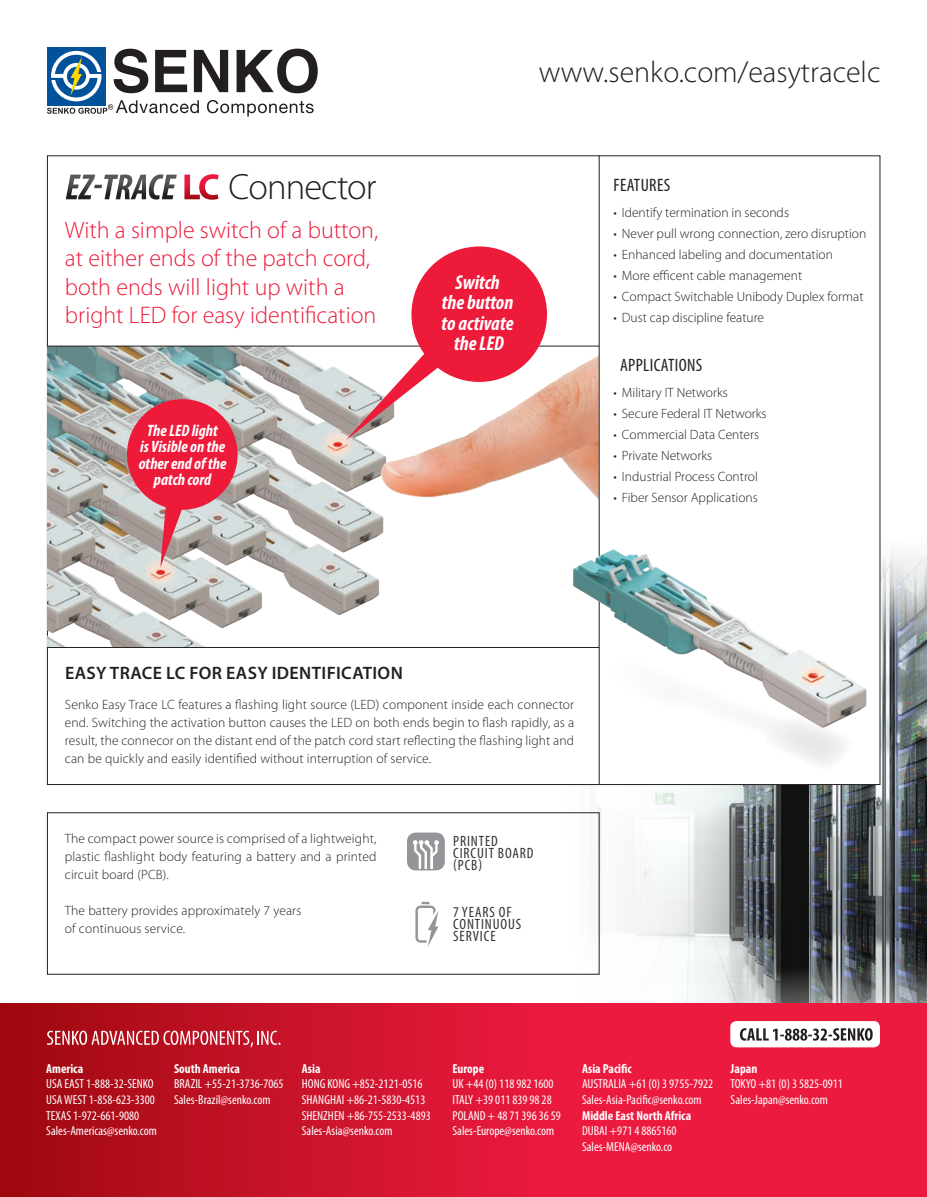
<style>
.page{position:relative;width:927px;height:1197px;background:#fff}
.page>*{position:absolute;margin:0;border:0;box-sizing:border-box;transform-origin:0 0}
.t1{font:300 36.6px "Myriad Pro";letter-spacing:-.025em;color:#231f20}
.t2{font:300 30px "Myriad Pro";color:#231f20}
.t3{font:300 24px/28.5px "Myriad Pro";color:#ed1a3a}
.t4{font:italic 700 condensed 20.25px/20.2px "Myriad Pro";color:#fff;text-align:center}
.t5{font:600 18px "Myriad Pro";letter-spacing:.02em;color:#231f20}
.t6{font:condensed 18px "Myriad Pro";letter-spacing:.02em;color:#231f20}
.t7{font:italic 700 condensed 16.5px/16.5px "Myriad Pro";color:#fff;text-align:center}
.t8{font:condensed 15px/12px "Myriad Pro";letter-spacing:.06em;color:#333}
.t9{font:300 13.5px/18px "Myriad Pro";color:#231f20;text-align:justify}
.t10{font:condensed 13.05px/15.6px "Myriad Pro";color:#fff}
.t11{font:700 condensed 13.05px "Myriad Pro";color:#fff}
.s1{font-weight:700;font-style:italic;font-stretch:condensed;color:#fff}
.s2{font-weight:700;color:#fff}
</style>
<div class="page">
<img style="left:481px;top:502px;width:446px;height:502px">
<div style="left:47px;top:156px;width:833px;height:629px;background:#fff"></div>
<svg style="left:0;top:1004px;width:927px;height:193px;background:#d51531"></svg>
<div style="left:730px;top:1021px;width:150px;height:26px;background:#fff;border-radius:6px"></div>
<svg style="left:740px;top:1028px;width:133px;height:13px"></svg>
<div style="left:47px;top:47px;width:58px;height:58px;background:#01529a"></div>
<svg style="left:47px;top:49px;width:271px;height:68px"></svg>
<svg style="left:47px;top:1031px;width:234px;height:16px;background:#cb5661"></svg>
<hr style="left:47px;top:647px;width:552px;height:1px;background:#231f20">
<img style="left:48px;top:347px;width:336px;height:300px">
<img style="left:380px;top:357px;width:216px;height:141px">
<svg style="left:160px;top:504px;width:49px;height:64px;background:#c8a5a7"></svg>
<div style="left:127px;top:399px;width:111px;height:111px;background:#ed1a3a;border-radius:50%"></div>
<hr style="left:47px;top:346px;width:552px;height:1px;background:#231f20">
<svg style="left:346px;top:332px;width:178px;height:109px"></svg>
<div style="left:411px;top:246px;width:136px;height:136px;background:#ed1a3a;border-radius:50%"></div>
<hr style="left:599px;top:155px;width:1px;height:630px;background:#231f20">
<div style="left:47px;top:812px;width:553px;height:163px;border:1px solid #231f20"></div>
<div style="left:408px;top:833px;width:36px;height:37px;background:#939598;border-radius:8px"></div>
<svg style="left:413px;top:840px;width:26px;height:28px"></svg>
<div style="left:407px;top:833px;width:38px;height:37px;border:1px solid #939598;border-radius:8px"></div>
<svg style="left:415px;top:902px;width:23px;height:44px"></svg>
<img style="left:573px;top:543px;width:307px;height:237px">
<svg style="left:0;top:1192px;width:5px;height:5px"></svg>
<svg style="left:922px;top:1192px;width:5px;height:5px"></svg>
<h1 class="t1" style="left:65px;top:165px;width:313px"><span class="s1">EZ-TRACE</span> <span class="s2">LC</span> Connector</h1>
<h3 class="t3" style="left:65px;top:215px;width:315px">With a simple switch of a button, at either ends of the patch cord, both ends will light up with a bright LED for easy identification</h3>
<p class="t7" style="left:139px;top:422px;width:89px">The LED light<br>is Visible on the other end of the patch cord</p>
<h2 class="t2" style="left:539px;top:54px;width:343px">www.senko.com/easytracelc</h2>
<h3 class="t4" style="left:442px;top:272px;width:73px">Switch the button to activate the LED</h3>
<h3 class="t6" style="left:614px;top:174px;width:58px">Features</h3>
<p class="t9" style="left:613px;top:203px;width:177px">• Identify termination in seconds</p>
<p class="t9" style="left:613px;top:224px;width:254px">• Never pull wrong connection, zero disruption</p>
<p class="t9" style="left:613px;top:245px;width:221px">• Enhanced labeling and documentation</p>
<p class="t9" style="left:613px;top:266px;width:190px">• More efficent cable management</p>
<p class="t9" style="left:613px;top:287px;width:252px">• Compact Switchable Unibody Duplex format</p>
<p class="t9" style="left:613px;top:308px;width:152px">• Dust cap discipline feature</p>
<h3 class="t6" style="left:620px;top:354px;width:31px">APPLICATIONS</h3>
<p class="t9" style="left:613px;top:383px;width:116px">• Military IT Networks</p>
<p class="t9" style="left:613px;top:404px;width:155px">• Secure Federal IT Networks</p>
<p class="t9" style="left:613px;top:425px;width:147px">• Commercial Data Centers</p>
<p class="t9" style="left:613px;top:446px;width:100px">• Private Networks</p>
<p class="t9" style="left:613px;top:467px;width:146px">• Industrial Process Control</p>
<p class="t9" style="left:613px;top:488px;width:146px">• Fiber Sensor Applications</p>
<h3 class="t5" style="left:65px;top:661px;width:339px">EASY TRACE LC FOR EASY IDENTIFICATION</h3>
<p class="t9" style="left:65px;top:695px;width:511px">Senko Easy Trace LC features a flashing light source (LED) component inside each connector end. Switching the activation button causes the LED on both ends begin to flash rapidly, as a result, the connecor on the distant end of the patch cord start reflecting the flashing light and can be quickly and easily identified without interruption of service.</p>
<p class="t9" style="left:65px;top:829px;width:313px">The compact power source is comprised of a lightweight, plastic flashlight body featuring a battery and a printed circuit board (PCB).</p>
<p class="t9" style="left:65px;top:901px;width:238px">The battery provides approximately 7 years of continuous service.</p>
<p class="t8" style="left:453px;top:835px;width:82px">printed circuit board (PCB)</p>
<p class="t8" style="left:453px;top:906px;width:70px">7 years of continuous service</p>
<p class="t11" style="left:46px;top:1060px;width:38px">America</p>
<p class="t10" style="left:46px;top:1076px;width:112px">USA EAST 1-888-32-SENKO<br>USA WEST 1-858-623-3300<br>TEXAS 1-972-661-9080<br>Sales-Americas@senko.com</p>
<p class="t11" style="left:174px;top:1060px;width:67px">South America</p>
<p class="t10" style="left:174px;top:1076px;width:11px">BRAZIL</p>
<p class="t10" style="left:174px;top:1076px;width:111px;text-indent:30px">+55-21-3736-7065<br>Sales-Brazil@senko.com</p>
<p class="t11" style="left:302px;top:1060px;width:20px">Asia</p>
<p class="t10" style="left:302px;top:1076px;width:7px">HONG</p>
<p class="t10" style="left:328px;top:1076px;width:96px">KONG +852-2121-0516</p>
<p class="t10" style="left:302px;top:1092px;width:7px">SHANGHAI</p>
<p class="t10" style="left:302px;top:1092px;width:130px;text-indent:45px">+86-21-5830-4513<br>SH ENZH EN +86-755-2533-4893<br>Sales-Asia@senko.com</p>
<p class="t11" style="left:452px;top:1060px;width:33px">Europe</p>
<p class="t10" style="left:452px;top:1076px;width:103px">UK +44 (0) 118 982 1600<br>ITALY</p>
<p class="t10" style="left:475px;top:1092px;width:78px">+39 011 839 98 28</p>
<p class="t10" style="left:452px;top:1107px;width:12px">POLAND</p>
<p class="t10" style="left:452px;top:1107px;width:110px;text-indent:35px">+ 48 71 396 36 59<br>Sales-Europe@senko.com</p>
<p class="t11" style="left:582px;top:1060px;width:51px">Asia Pacific</p>
<p class="t10" style="left:582px;top:1076px;width:2px">AUSTRALIA</p>
<p class="t10" style="left:582px;top:1076px;width:133px;text-indent:47px">+61 (0) 3 9755-7922<br>Sales-Asia-Pacific@senko.com</p>
<p class="t11" style="left:582px;top:1107px;width:111px">Middle East North Africa</p>
<p class="t10" style="left:582px;top:1123px;width:96px">DU BAI +971 4 8865160<br>Sales-MENA@senko.co</p>
<p class="t11" style="left:731px;top:1060px;width:28px">Japan</p>
<p class="t10" style="left:731px;top:1076px;width:114px">TO KYO +81 (0) 3 5825-0911<br>Sales-Japan@senko.com</p>
</div>
